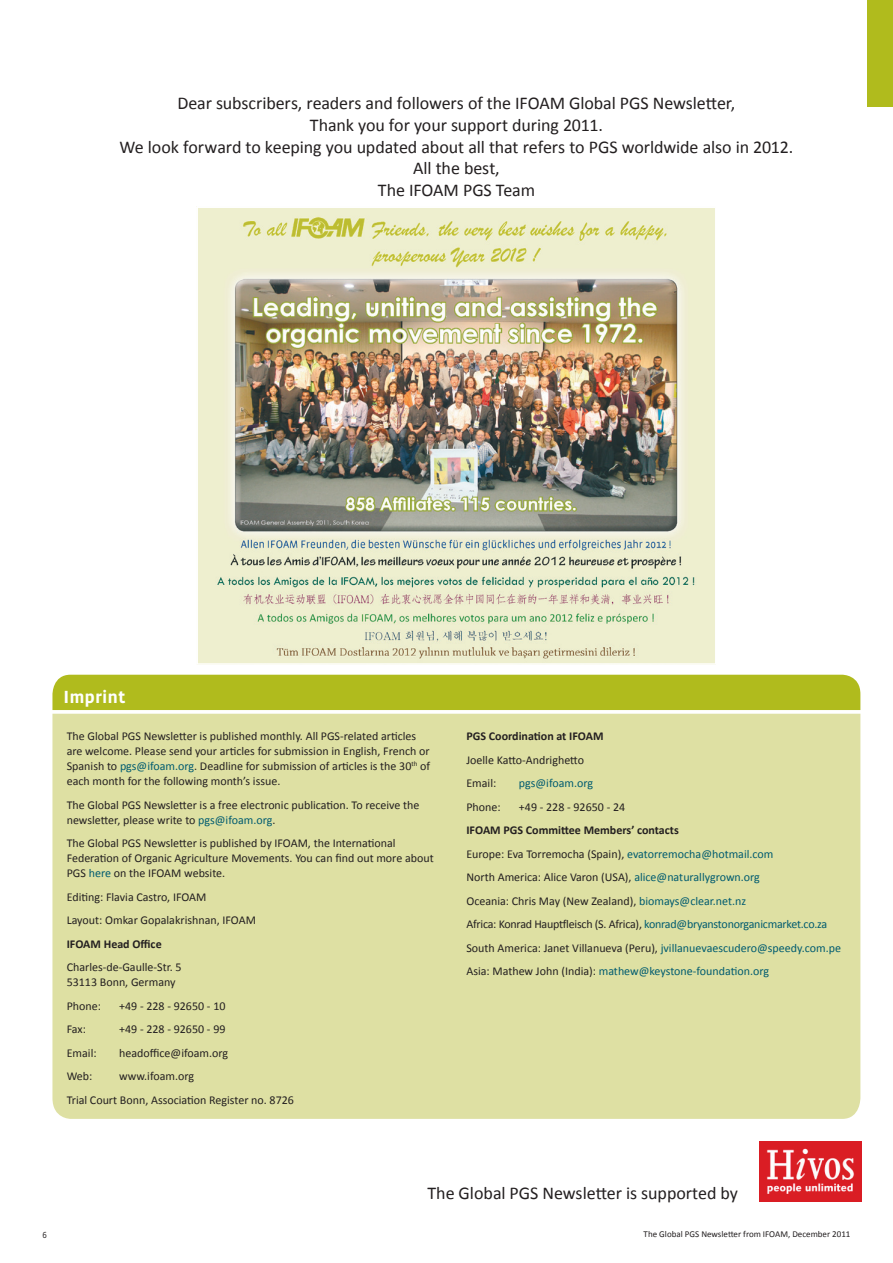
<style>
.page{position:relative;width:893px;height:1263px;background:#fff}
.page>*{position:absolute;margin:0;border:0;box-sizing:border-box;transform-origin:0 0}
.t1{font:18px/21.6px "Calibri";letter-spacing:-.005em;color:#231f20;text-align:center}
.t2{font:700 18px "Vista Sans OT";color:#fff}
.t3{font:12px/23.5px "Calibri";color:#231f20}
.t4{font:700 12px "Calibri";color:#231f20}
.t5{font:12px "Calibri";color:#005b6f}
.t6{font:9px "Calibri";color:#231f20}
.t7{font:9px "Vista Sans OT";color:#231f20}
.s1{color:#005b6f}
.s2{font-weight:700}
</style>
<div class="page">
<div style="left:867px;top:0;width:26px;height:106px;background:#b0bb1d"></div>
<div style="left:52px;top:714px;width:808px;height:405px;background:#dee0a3"></div>
<div style="left:52px;top:675px;width:808px;height:35px;background:#b0bb1d"></div>
<img style="left:759px;top:1142px;width:102px;height:59px">
<img style="left:196px;top:206px;width:519px;height:459px">
<h1 class="t1" style="left:119px;top:93px;width:675px">Dear subscribers, readers and followers of the IFOAM Global PGS Newsletter,<br>Thank you for your support during 2011.<br>We look forward to keeping you updated about all that refers to PGS worldwide also in 2012.<br>All the best,<br>The IFOAM PGS Team</h1>
<h1 class="t2" style="left:64px;top:687px;width:63px">Imprint</h1>
<p class="t3" style="left:67px;top:729px;width:365px;line-height:15px">The Global PGS Newsletter is published monthly. All PGS-related articles are welcome. Please send your articles for submission in English, French or Spanish to <span class="s1">pgs@ifoam.org</span>. Deadline for submission of articles is the 30<sup>th</sup> of each month for the following month’s issue.</p>
<p class="t3" style="left:67px;top:797px;width:354px;line-height:15px">The Global PGS Newsletter is a free electronic publication. To receive the newsletter, please write to <span class="s1">pgs@ifoam.org</span>.</p>
<p class="t3" style="left:67px;top:836px;width:368px;line-height:15px">The Global PGS Newsletter is published by IFOAM, the International<br>Federation of Organic Agriculture Movements. You can find out more about<br>PGS <span class="s1">here</span> on the IFOAM website.</p>
<p class="t3" style="left:67px;top:885px;width:191px">Editing: Flavia Castro, IFOAM<br>Layout: Omkar Gopalakrishnan, IFOAM</p>
<p class="t4" style="left:67px;top:936px;width:96px">IFOAM Head Office</p>
<p class="t3" style="left:67px;top:960px;width:116px;line-height:15px">Charles-de-Gaulle-Str. 5<br>53113 Bonn, Germany</p>
<p class="t3" style="left:67px;top:994px;width:36px">Phone:</p>
<p class="t3" style="left:119px;top:994px;width:108px">+49 - 228 - 92650 - 10</p>
<p class="t3" style="left:67px;top:1018px;width:21px">Fax:</p>
<p class="t3" style="left:119px;top:1018px;width:108px">+49 - 228 - 92650 - 99</p>
<p class="t3" style="left:67px;top:1041px;width:31px">Email:</p>
<p class="t3" style="left:119px;top:1041px;width:110px">headoffice@ifoam.org</p>
<p class="t3" style="left:67px;top:1065px;width:27px">Web:</p>
<p class="t3" style="left:67px;top:1065px;width:229px;text-indent:52px">www.ifoam.org<br>Trial Court Bonn, Association Register no. 8726</p>
<p class="t4" style="left:466px;top:729px;width:139px">PGS Coordination at IFOAM</p>
<p class="t3" style="left:466px;top:748px;width:119px">Joelle Katto-Andrighetto<br>Email:</p>
<p class="t5" style="left:519px;top:776px;width:76px">pgs@ifoam.org</p>
<p class="t3" style="left:466px;top:795px;width:36px">Phone:</p>
<p class="t3" style="left:519px;top:795px;width:108px">+49 - 228 - 92650 - 24</p>
<p class="t3" style="left:466px;top:819px;width:376px"><span class="s2">IFOAM PGS Committee Members’ contacts<br></span>Europe: Eva Torremocha (Spain), <span class="s1">evatorremocha@hotmail.com<br></span>North America: Alice Varon (USA), <span class="s1">alice@naturallygrown.org<br></span>Oceania: Chris May (New Zealand), <span class="s1">biomays@clear.net.nz<br></span>Africa: Konrad Hauptfleisch (S. Africa), <span class="s1">konrad@bryanstonorganicmarket.co.za </span>South America: Janet Villanueva (Peru), <span class="s1">jvillanuevaescudero@speedy.com.pe </span>Asia: Mathew John (India): <span class="s1">mathew@keystone-foundation.org</span></p>
<h1 class="t1" style="left:427px;top:1183px;width:312px">The Global PGS Newsletter is supported by</h1>
<p class="t7" style="left:43px;top:1230px;width:6px">6</p>
<p class="t6" style="left:644px;top:1228px;width:208px">The Global PGS Newsletter from IFOAM, December 2011</p>
</div>
